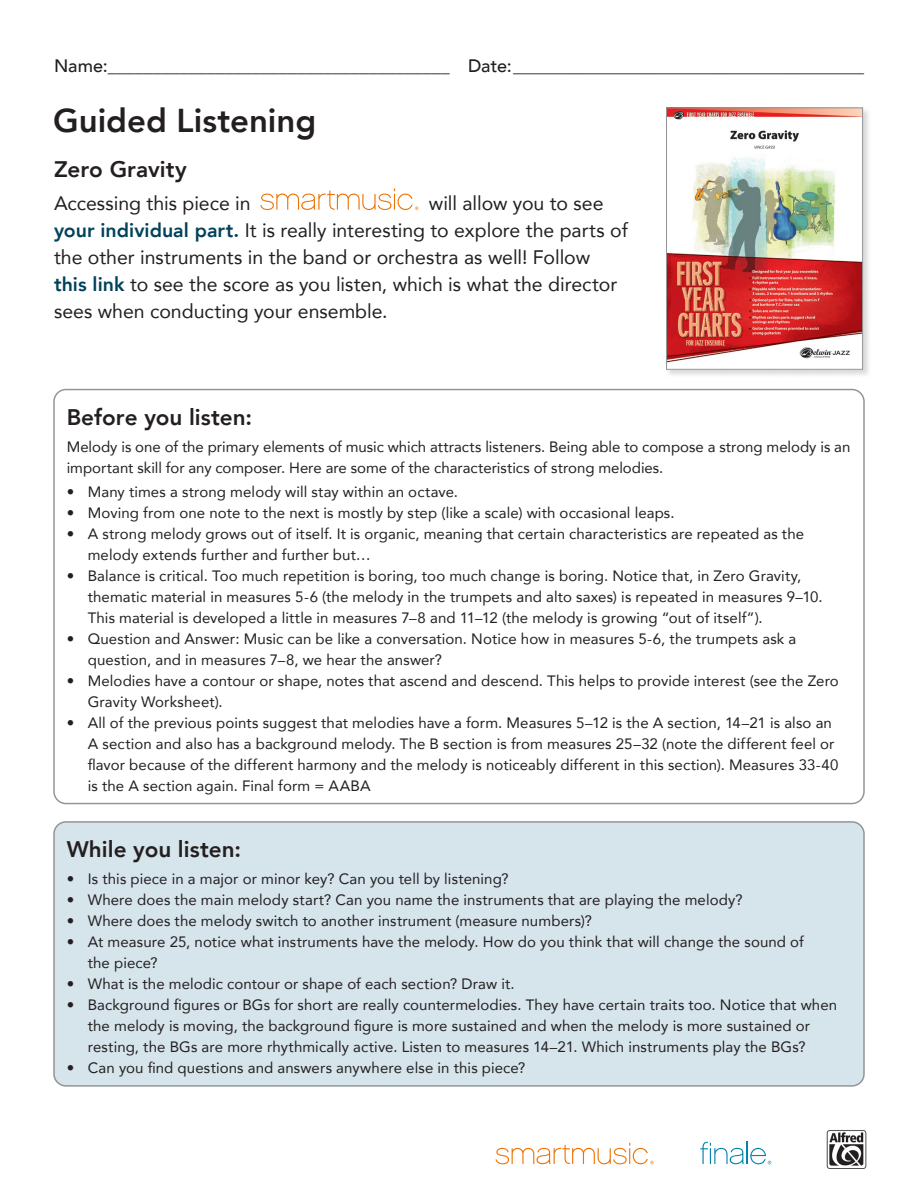
<style>
.page{position:relative;width:918px;height:1188px;background:#fff}
.page>*{position:absolute;margin:0;border:0;box-sizing:border-box;transform-origin:0 0}
.Lesson_Title{font:800 33px "Avenir";color:#231f20}
.Heading_1__Direction{font:800 22.5px "Avenir";color:#231f20}
.Directions_-_Copy{font:19.5px/27px "Avenir";color:#231f20}
.w_HR{font:500 18px "Avenir";color:#231f20}
.Directions_-_Copy-2{font:15px/21px "Avenir";letter-spacing:.005em;color:#231f20}
.s1{font-weight:800;color:#00425a}
</style>
<div class="page">
<div style="left:53px;top:389px;width:812px;height:415px;border:2px solid #939598;border-radius:12px"></div>
<svg style="left:260px;top:188px;width:158px;height:22px"></svg>
<img style="left:826px;top:1130px;width:41px;height:38px">
<svg style="left:496px;top:1143px;width:158px;height:21px"></svg>
<svg style="left:700px;top:1141px;width:71px;height:23px"></svg>
<div style="left:666px;top:107px;width:206px;height:272px;background:#939598;opacity:.35"></div>
<img style="left:668px;top:109px;width:193px;height:259px">
<div style="left:666px;top:107px;width:197px;height:263px;border:1px solid #939598"></div>
<div style="left:54px;top:822px;width:810px;height:264px;background:#d6e4ec;border-radius:12px"></div>
<div style="left:53px;top:821px;width:812px;height:266px;border:2px solid #939598;border-radius:12px"></div>
<p class="w_HR" style="left:54px;top:50px;width:397px">Name:______________________________________</p>
<p class="w_HR" style="left:468px;top:50px;width:398px">Date:_______________________________________</p>
<p class="Lesson_Title" style="left:53px;top:95px;width:265px">Guided Listening</p>
<p class="Heading_1__Direction" style="left:54px;top:151px;width:134px">Zero Gravity</p>
<p class="Directions_-_Copy" style="left:54px;top:189px;width:198px">Accessing this piece in</p>
<p class="Directions_-_Copy" style="left:54px;top:189px;width:575px;text-indent:375px">will allow you to see <span class="s1">your individual part.</span> It is really interesting to explore the parts of the other instruments in the band or orchestra as well! Follow <span class="s1">this link</span> to see the score as you listen, which is what the director sees when conducting your ensemble.</p>
<p class="Heading_1__Direction" style="left:67px;top:399px;width:187px">Before you listen:</p>
<p class="Directions_-_Copy-2" style="left:67px;top:436px;width:785px">Melody is one of the primary elements of music which attracts listeners. Being able to compose a strong melody is an important skill for any composer. Here are some of the characteristics of strong melodies.</p>
<p class="Directions_-_Copy-2" style="left:67px;top:481px;width:393px">• Many times a strong melody will stay within an octave.</p>
<p class="Directions_-_Copy-2" style="left:67px;top:502px;width:609px">• Moving from one note to the next is mostly by step (like a scale) with occasional leaps.</p>
<p class="Directions_-_Copy-2" style="left:88px;top:523px;width:718px;text-indent:-21px">• A strong melody grows out of itself. It is organic, meaning that certain characteristics are repeated as the melody extends further and further but…</p>
<p class="Directions_-_Copy-2" style="left:88px;top:565px;width:736px;text-indent:-21px">• Balance is critical. Too much repetition is boring, too much change is boring. Notice that, in Zero Gravity, thematic material in measures 5-6 (the melody in the trumpets and alto saxes) is repeated in measures 9–10.<br>This material is developed a little in measures 7–8 and 11–12 (the melody is growing “out of itself”).</p>
<p class="Directions_-_Copy-2" style="left:88px;top:628px;width:710px;text-indent:-21px">• Question and Answer: Music can be like a conversation. Notice how in measures 5-6, the trumpets ask a question, and in measures 7–8, we hear the answer?</p>
<p class="Directions_-_Copy-2" style="left:88px;top:670px;width:753px;text-indent:-21px">• Melodies have a contour or shape, notes that ascend and descend. This helps to provide interest (see the Zero<br>Gravity Worksheet).</p>
<p class="Directions_-_Copy-2" style="left:88px;top:712px;width:752px;text-indent:-21px">• All of the previous points suggest that melodies have a form. Measures 5–12 is the A section, 14–21 is also an A section and also has a background melody. The B section is from measures 25–32 (note the different feel or flavor because of the different harmony and the melody is noticeably different in this section). Measures 33-40 is the A section again. Final form = AABA</p>
<p class="Heading_1__Direction" style="left:67px;top:832px;width:176px">While you listen:</p>
<p class="Directions_-_Copy-2" style="left:67px;top:868px;width:443px">• Is this piece in a major or minor key? Can you tell by listening?</p>
<p class="Directions_-_Copy-2" style="left:67px;top:889px;width:677px">• Where does the main melody start? Can you name the instruments that are playing the melody?</p>
<p class="Directions_-_Copy-2" style="left:67px;top:910px;width:527px">• Where does the melody switch to another instrument (measure numbers)?</p>
<p class="Directions_-_Copy-2" style="left:88px;top:931px;width:718px;text-indent:-21px">• At measure 25, notice what instruments have the melody. How do you think that will change the sound of the piece?</p>
<p class="Directions_-_Copy-2" style="left:67px;top:973px;width:449px">• What is the melodic contour or shape of each section? Draw it.</p>
<p class="Directions_-_Copy-2" style="left:88px;top:994px;width:751px;text-indent:-21px">• Background figures or BGs for short are really countermelodies. They have certain traits too. Notice that when the melody is moving, the background figure is more sustained and when the melody is more sustained or resting, the BGs are more rhythmically active. Listen to measures 14–21. Which instruments play the BGs?</p>
<p class="Directions_-_Copy-2" style="left:67px;top:1057px;width:460px">• Can you find questions and answers anywhere else in this piece?</p>
</div>
